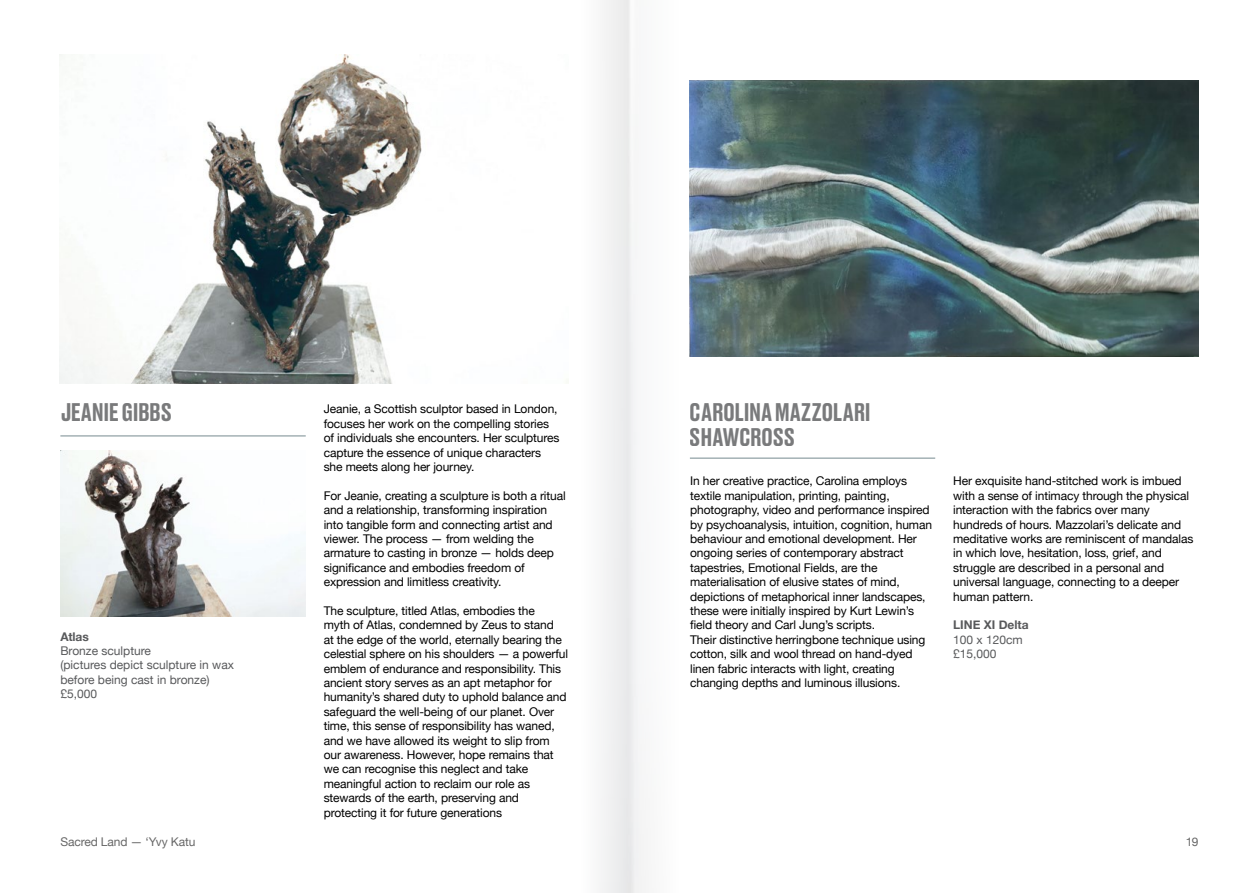
<style>
.page{position:relative;width:1259px;height:893px;background:#fff}
.page>*{position:absolute;margin:0;border:0;box-sizing:border-box;transform-origin:0 0}
.t1{font:500 24px/24.3px "Druk Text Trial";letter-spacing:-.015em;color:#58595b}
.t2{font:12px/14.4px "Helvetica Neue";letter-spacing:-.01em;color:#000}
.t3{font:12px/14.4px "Helvetica Neue";color:#58595b}
.t4{font:700 12px "Helvetica Neue";color:#58595b}
</style>
<div class="page">
<img style="left:60px;top:54px;width:362px;height:330px">
<img style="left:60px;top:450px;width:246px;height:166px">
<hr style="left:60px;top:436px;width:246px;height:1px;background:#768a90">
<img style="left:690px;top:81px;width:508px;height:276px">
<hr style="left:690px;top:458px;width:245px;height:1px;background:#768a90">
<h1 class="t1" style="left:60px;top:402px;width:113px">JEANIE GIBBS</h1>
<p class="t4" style="left:60px;top:627px;width:30px">Atlas</p>
<p class="t3" style="left:60px;top:644px;width:175px">Bronze sculpture<br>(pictures depict sculpture in wax before being cast in bronze) £5,000</p>
<p class="t2" style="left:324px;top:403px;width:237px">Jeanie, a Scottish sculptor based in London, focuses her work on the compelling stories of individuals she encounters. Her sculptures capture the essence of unique characters she meets along her journey.</p>
<p class="t2" style="left:324px;top:489px;width:243px">For Jeanie, creating a sculpture is both a ritual and a relationship, transforming inspiration into tangible form and connecting artist and viewer. The process — from welding the armature to casting in bronze — holds deep significance and embodies freedom of expression and limitless creativity.</p>
<p class="t2" style="left:324px;top:604px;width:246px">The sculpture, titled Atlas, embodies the<br>myth of Atlas, condemned by Zeus to stand<br>at the edge of the world, eternally bearing the celestial sphere on his shoulders — a powerful emblem of endurance and responsibility. This ancient story serves as an apt metaphor for humanity’s shared duty to uphold balance and safeguard the well-being of our planet. Over time, this sense of responsibility has waned, and we have allowed its weight to slip from our awareness. However, hope remains that we can recognise this neglect and take meaningful action to reclaim our role as stewards of the earth, preserving and protecting it for future generations</p>
<h1 class="t1" style="left:690px;top:402px;width:182px">CAROLINA MAZZOLARI<br>SHAWCROSS</h1>
<p class="t2" style="left:690px;top:475px;width:243px">In her creative practice, Carolina employs textile manipulation, printing, painting, photography, video and performance inspired by psychoanalysis, intuition, cognition, human behaviour and emotional development. Her ongoing series of contemporary abstract tapestries, Emotional Fields, are the materialisation of elusive states of mind, depictions of metaphorical inner landscapes, these were initially inspired by Kurt Lewin’s field theory and Carl Jung’s scripts.<br>Their distinctive herringbone technique using cotton, silk and wool thread on hand-dyed linen fabric interacts with light, creating changing depths and luminous illusions.</p>
<p class="t2" style="left:953px;top:475px;width:242px">Her exquisite hand-stitched work is imbued with a sense of intimacy through the physical interaction with the fabrics over many hundreds of hours. Mazzolari’s delicate and meditative works are reminiscent of mandalas in which love, hesitation, loss, grief, and struggle are described in a personal and universal language, connecting to a deeper human pattern.</p>
<p class="t4" style="left:953px;top:616px;width:77px">LINE XI Delta</p>
<p class="t3" style="left:953px;top:633px;width:71px">100 x 120cm £15,000</p>
<p class="t2" style="left:60px;top:835px;width:136px">Sacred Land — ‘Yvy Katu</p>
<p class="t2" style="left:1185px;top:835px;width:15px">19</p>
</div>
